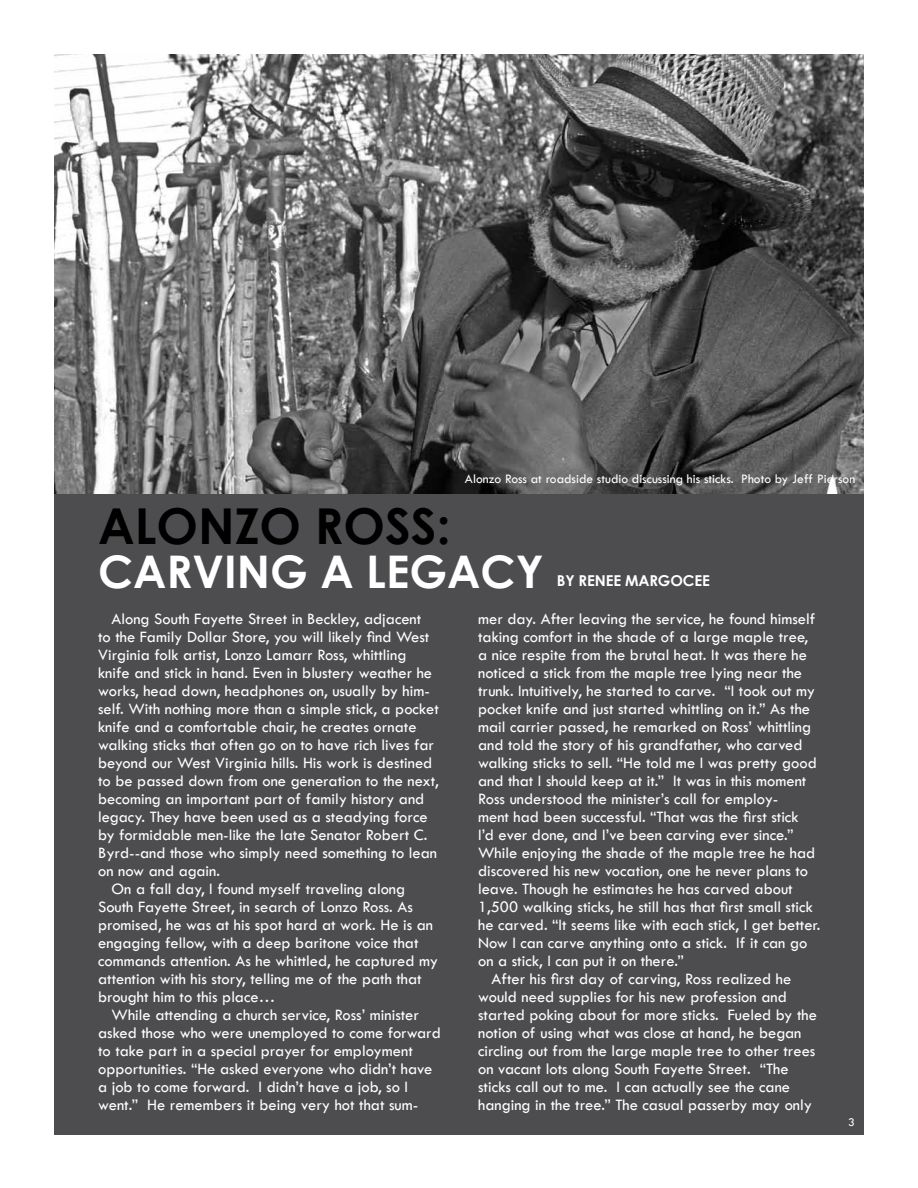
<style>
.page{position:relative;width:918px;height:1188px;background:#fff}
.page>*{position:absolute;margin:0;border:0;box-sizing:border-box;transform-origin:0 0}
.t1{font:700 49.5px "Century Gothic";color:#000}
.t2{font:700 45px "Century Gothic";color:#fff}
.t3{font:16.5px "Tw Cen";color:#fff}
.t4{font:700 15px "Century Gothic";letter-spacing:-.01em;color:#fff}
.t5{font:13.5px "Tw Cen";color:#fff}
.t6{font:12px "Tw Cen";color:#fff}
</style>
<div class="page">
<div style="left:54px;top:472px;width:810px;height:663px;background:#4d4d4f"></div>
<img style="left:54px;top:54px;width:810px;height:439px">
<p class="t5" style="left:465px;top:471px;width:392px">Alonzo Ross at roadside studio discussing his sticks. Photo by Jeff Pierson</p>
<h1 class="t1" style="left:98px;top:489px;width:354px">ALONZO ROSS:</h1>
<h2 class="t2" style="left:98px;top:537px;width:447px">CARVING A LEGACY</h2>
<p class="t4" style="left:557px;top:569px;width:154px">BY RENEE MARGOCEE</p>
<p class="t3" style="left:112px;top:609px;width:311px">Along South Fayette Street in Beckley, adjacent</p>
<p class="t3" style="left:98px;top:627px;width:333px">to the Family Dollar Store, you will likely find West</p>
<p class="t3" style="left:98px;top:645px;width:310px">Virginia folk artist, Lonzo Lamarr Ross, whittling</p>
<p class="t3" style="left:98px;top:663px;width:336px">knife and stick in hand. Even in blustery weather he</p>
<p class="t3" style="left:98px;top:681px;width:333px">works, head down, headphones on, usually by him-</p>
<p class="t3" style="left:98px;top:699px;width:342px">self. With nothing more than a simple stick, a pocket</p>
<p class="t3" style="left:98px;top:717px;width:320px">knife and a comfortable chair, he creates ornate</p>
<p class="t3" style="left:98px;top:735px;width:338px">walking sticks that often go on to have rich lives far</p>
<p class="t3" style="left:98px;top:753px;width:336px">beyond our West Virginia hills. His work is destined</p>
<p class="t3" style="left:98px;top:771px;width:342px">to be passed down from one generation to the next,</p>
<p class="t3" style="left:98px;top:789px;width:328px">becoming an important part of family history and</p>
<p class="t3" style="left:98px;top:807px;width:331px">legacy. They have been used as a steadying force</p>
<p class="t3" style="left:98px;top:825px;width:331px">by formidable men-like the late Senator Robert C.</p>
<p class="t3" style="left:98px;top:843px;width:341px">Byrd--and those who simply need something to lean</p>
<p class="t3" style="left:98px;top:861px;width:124px">on now and again.</p>
<p class="t3" style="left:112px;top:879px;width:295px">On a fall day, I found myself traveling along</p>
<p class="t3" style="left:98px;top:897px;width:316px">South Fayette Street, in search of Lonzo Ross. As</p>
<p class="t3" style="left:98px;top:915px;width:337px">promised, he was at his spot hard at work. He is an</p>
<p class="t3" style="left:98px;top:933px;width:322px">engaging fellow, with a deep baritone voice that</p>
<p class="t3" style="left:98px;top:951px;width:341px">commands attention. As he whittled, he captured my</p>
<p class="t3" style="left:98px;top:969px;width:325px">attention with his story, telling me of the path that</p>
<p class="t3" style="left:98px;top:987px;width:179px">brought him to this place…</p>
<p class="t3" style="left:112px;top:1005px;width:309px">While attending a church service, Ross’ minister</p>
<p class="t3" style="left:98px;top:1023px;width:344px">asked those who were unemployed to come forward</p>
<p class="t3" style="left:98px;top:1041px;width:316px">to take part in a special prayer for employment</p>
<p class="t3" style="left:98px;top:1059px;width:336px">opportunities. “He asked everyone who didn’t have</p>
<p class="t3" style="left:98px;top:1077px;width:312px">a job to come forward. I didn’t have a job, so I</p>
<p class="t3" style="left:98px;top:1095px;width:322px">went.” He remembers it being very hot that sum-</p>
<p class="t3" style="left:478px;top:609px;width:339px">mer day. After leaving the service, he found himself</p>
<p class="t3" style="left:478px;top:627px;width:332px">taking comfort in the shade of a large maple tree,</p>
<p class="t3" style="left:478px;top:645px;width:330px">a nice respite from the brutal heat. It was there he</p>
<p class="t3" style="left:478px;top:663px;width:326px">noticed a stick from the maple tree lying near the</p>
<p class="t3" style="left:478px;top:681px;width:339px">trunk. Intuitively, he started to carve. “I took out my</p>
<p class="t3" style="left:478px;top:699px;width:334px">pocket knife and just started whittling on it.” As the</p>
<p class="t3" style="left:478px;top:717px;width:335px">mail carrier passed, he remarked on Ross’ whittling</p>
<p class="t3" style="left:478px;top:735px;width:326px">and told the story of his grandfather, who carved</p>
<p class="t3" style="left:478px;top:753px;width:340px">walking sticks to sell. “He told me I was pretty good</p>
<p class="t3" style="left:478px;top:771px;width:330px">and that I should keep at it.” It was in this moment</p>
<p class="t3" style="left:478px;top:789px;width:302px">Ross understood the minister’s call for employ-</p>
<p class="t3" style="left:478px;top:807px;width:322px">ment had been successful. “That was the first stick</p>
<p class="t3" style="left:478px;top:825px;width:317px">I’d ever done, and I’ve been carving ever since.”</p>
<p class="t3" style="left:478px;top:843px;width:339px">While enjoying the shade of the maple tree he had</p>
<p class="t3" style="left:478px;top:861px;width:332px">discovered his new vocation, one he never plans to</p>
<p class="t3" style="left:478px;top:879px;width:316px">leave. Though he estimates he has carved about</p>
<p class="t3" style="left:478px;top:897px;width:336px">1,500 walking sticks, he still has that first small stick</p>
<p class="t3" style="left:478px;top:915px;width:344px">he carved. “It seems like with each stick, I get better.</p>
<p class="t3" style="left:478px;top:933px;width:331px">Now I can carve anything onto a stick. If it can go</p>
<p class="t3" style="left:478px;top:951px;width:207px">on a stick, I can put it on there.”</p>
<p class="t3" style="left:492px;top:969px;width:301px">After his first day of carving, Ross realized he</p>
<p class="t3" style="left:478px;top:987px;width:310px">would need supplies for his new profession and</p>
<p class="t3" style="left:478px;top:1005px;width:340px">started poking about for more sticks. Fueled by the</p>
<p class="t3" style="left:478px;top:1023px;width:325px">notion of using what was close at hand, he began</p>
<p class="t3" style="left:478px;top:1041px;width:339px">circling out from the large maple tree to other trees</p>
<p class="t3" style="left:478px;top:1059px;width:312px">on vacant lots along South Fayette Street. “The</p>
<p class="t3" style="left:478px;top:1077px;width:314px">sticks call out to me. I can actually see the cane</p>
<p class="t3" style="left:478px;top:1095px;width:335px">hanging in the tree.” The casual passerby may only</p>
<p class="t6" style="left:848px;top:1115px;width:8px">3</p>
</div>
